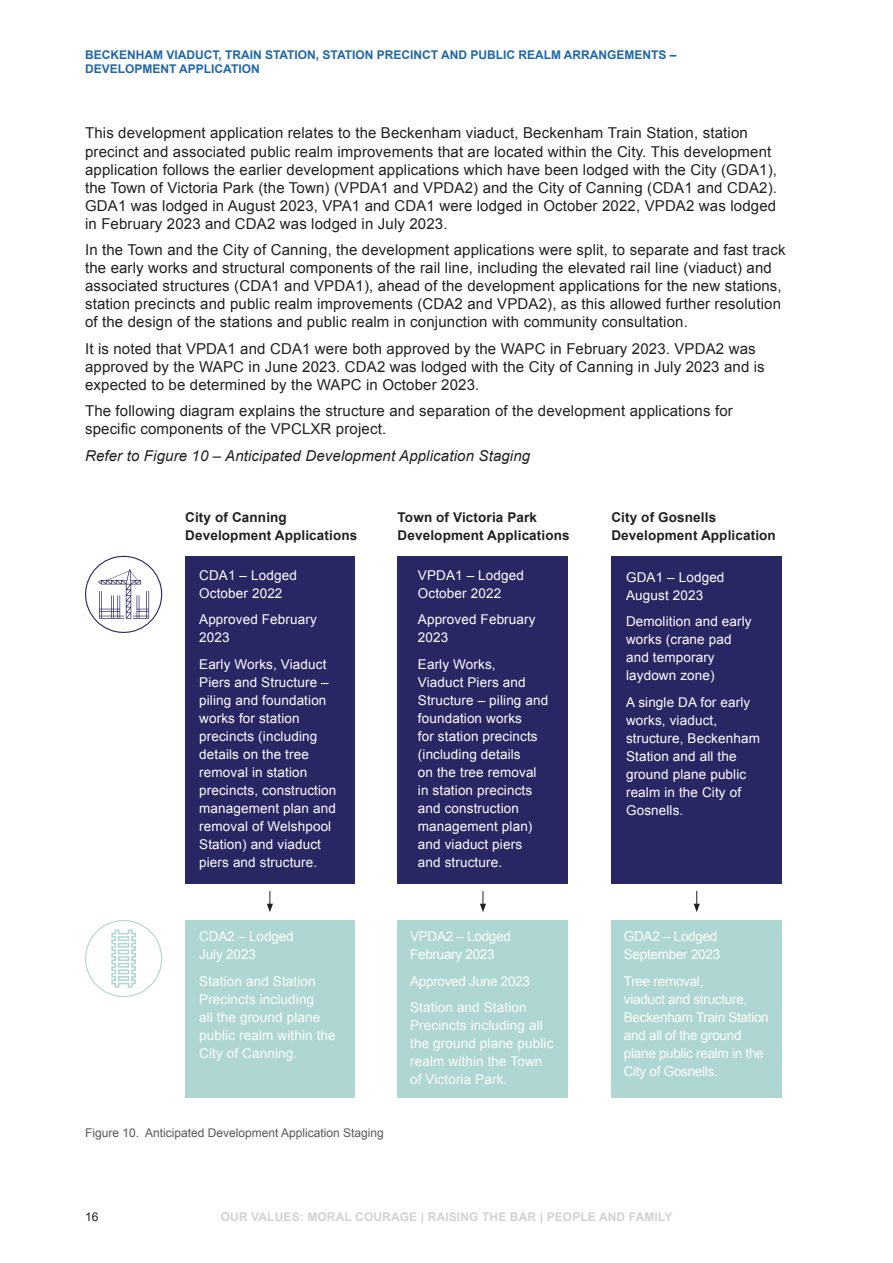
<style>
.page{position:relative;width:893px;height:1263px;background:#fff}
.page>*{position:absolute;margin:0;border:0;box-sizing:border-box;transform-origin:0 0}
.Body_Text{font:15px/18px "Arial";letter-spacing:.01em;color:#231f20}
.Body_Italics{font:italic 15px "Arial";letter-spacing:.01em;color:#231f20}
.Body_Text-2{font:13.5px/18px "Arial";letter-spacing:.01em;color:#fff}
.Body_Text-3{font:13.5px/18px "Arial";letter-spacing:-.02em;color:#fff}
.Heading_5{font:700 13.5px/18px "Arial";letter-spacing:.01em;color:#231f20}
.Body_Text-4{font:13.5px/18px "Arial";letter-spacing:-.01em;color:#fff}
.t1{font:700 12px/14.4px "Arial";color:#1f67a9}
.t2{font:700 12px "Arial";letter-spacing:.01em;color:#d1d2d4}
.t3{font:12px "Arial";color:#57585a}
.t4{font:12px "Arial";color:#231f20}
</style>
<div class="page">
<div style="left:185px;top:556px;width:170px;height:327px;background:#282663"></div>
<div style="left:185px;top:920px;width:170px;height:177px;background:#aed6d3"></div>
<div style="left:398px;top:556px;width:170px;height:327px;background:#282663"></div>
<div style="left:611px;top:556px;width:171px;height:327px;background:#282663"></div>
<div style="left:398px;top:920px;width:170px;height:177px;background:#aed6d3"></div>
<div style="left:611px;top:920px;width:171px;height:177px;background:#aed6d3"></div>
<div style="left:85px;top:556px;width:77px;height:77px;border:1px solid #282663;border-radius:50%"></div>
<div style="left:85px;top:920px;width:77px;height:77px;border:1px solid #aed6d3;border-radius:50%"></div>
<svg style="left:98px;top:569px;width:51px;height:50px"></svg>
<svg style="left:111px;top:929px;width:25px;height:59px"></svg>
<svg style="left:267px;top:891px;width:6px;height:21px"></svg>
<svg style="left:480px;top:891px;width:6px;height:21px"></svg>
<svg style="left:694px;top:891px;width:6px;height:21px"></svg>
<p class="t1" style="left:85px;top:48px;width:593px">BECKENHAM VIADUCT, TRAIN STATION, STATION PRECINCT AND PUBLIC REALM ARRANGEMENTS –<br>DEVELOPMENT APPLICATION</p>
<p class="Body_Text" style="left:85px;top:124px;width:693px">This development application relates to the Beckenham viaduct, Beckenham Train Station, station precinct and associated public realm improvements that are located within the City. This development application follows the earlier development applications which have been lodged with the City (GDA1), the Town of Victoria Park (the Town) (VPDA1 and VPDA2) and the City of Canning (CDA1 and CDA2).<br>GDA1 was lodged in August 2023, VPA1 and CDA1 were lodged in October 2022, VPDA2 was lodged in February 2023 and CDA2 was lodged in July 2023.</p>
<p class="Body_Text" style="left:85px;top:241px;width:702px">In the Town and the City of Canning, the development applications were split, to separate and fast track the early works and structural components of the rail line, including the elevated rail line (viaduct) and associated structures (CDA1 and VPDA1), ahead of the development applications for the new stations, station precincts and public realm improvements (CDA2 and VPDA2), as this allowed further resolution of the design of the stations and public realm in conjunction with community consultation.</p>
<p class="Body_Text" style="left:85px;top:339px;width:681px">It is noted that VPDA1 and CDA1 were both approved by the WAPC in February 2023. VPDA2 was approved by the WAPC in June 2023. CDA2 was lodged with the City of Canning in July 2023 and is expected to be determined by the WAPC in October 2023.</p>
<p class="Body_Text" style="left:85px;top:402px;width:649px">The following diagram explains the structure and separation of the development applications for specific components of the VPCLXR project.</p>
<p class="Body_Italics" style="left:85px;top:446px;width:447px">Refer to Figure 10 – Anticipated Development Application Staging</p>
<p class="Heading_5" style="left:185px;top:509px;width:174px">City of Canning<br>Development Applications</p>
<p class="Heading_5" style="left:398px;top:509px;width:174px">Town of Victoria Park<br>Development Applications</p>
<p class="Heading_5" style="left:611px;top:509px;width:166px">City of Gosnells<br>Development Application</p>
<p class="Body_Text-2" style="left:199px;top:566px;width:99px">CDA1 – Lodged<br>October 2022</p>
<p class="Body_Text-2" style="left:199px;top:611px;width:119px">Approved February<br>2023</p>
<p class="Body_Text-2" style="left:199px;top:655px;width:139px">Early Works, Viaduct<br>Piers and Structure – piling and foundation works for station precincts (including details on the tree removal in station precincts, construction management plan and removal of Welshpool<br>Station) and viaduct piers and structure.</p>
<p class="Body_Text-2" style="left:418px;top:566px;width:108px">VPDA1 – Lodged<br>October 2022</p>
<p class="Body_Text-2" style="left:418px;top:611px;width:119px">Approved February<br>2023</p>
<p class="Body_Text-2" style="left:418px;top:655px;width:132px">Early Works,<br>Viaduct Piers and<br>Structure – piling and foundation works<br>for station precincts (including details<br>on the tree removal in station precincts and construction management plan) and viaduct piers<br>and structure.</p>
<p class="Body_Text-2" style="left:626px;top:568px;width:100px">GDA1 – Lodged<br>August 2023</p>
<p class="Body_Text-2" style="left:626px;top:612px;width:127px">Demolition and early works (crane pad and temporary laydown zone)</p>
<p class="Body_Text-2" style="left:626px;top:693px;width:135px">A single DA for early works, viaduct, structure, Beckenham<br>Station and all the ground plane public realm in the City of<br>Gosnells.</p>
<p class="Body_Text-4" style="left:199px;top:927px;width:96px">CDA2 – Lodged<br>July 2023</p>
<p class="Body_Text-2" style="left:199px;top:972px;width:138px">Station and Station<br>Precincts including<br>all the ground plane public realm within the<br>City of Canning.</p>
<p class="t3" style="left:85px;top:1125px;width:300px">Figure 10. Anticipated Development Application Staging</p>
<p class="Body_Text-3" style="left:410px;top:927px;width:102px">VPDA2 – Lodged<br>February 2023</p>
<p class="Body_Text-3" style="left:410px;top:972px;width:121px">Approved June 2023</p>
<p class="Body_Text-2" style="left:410px;top:998px;width:145px">Station and Station<br>Precincts including all the ground plane public realm within the Town of Victoria Park.</p>
<p class="Body_Text-3" style="left:624px;top:927px;width:98px">GDA2 – Lodged<br>September 2023</p>
<p class="Body_Text-3" style="left:624px;top:972px;width:146px">Tree removal,<br>viaduct and structure,<br>Beckenham Train Station and all of the ground plane public realm in the<br>City of Gosnells.</p>
<p class="t4" style="left:85px;top:1208px;width:15px">16</p>
<p class="t2" style="left:221px;top:1208px;width:453px">OUR VALUES: MORAL COURAGE | RAISING THE BAR | PEOPLE AND FAMILY</p>
</div>
